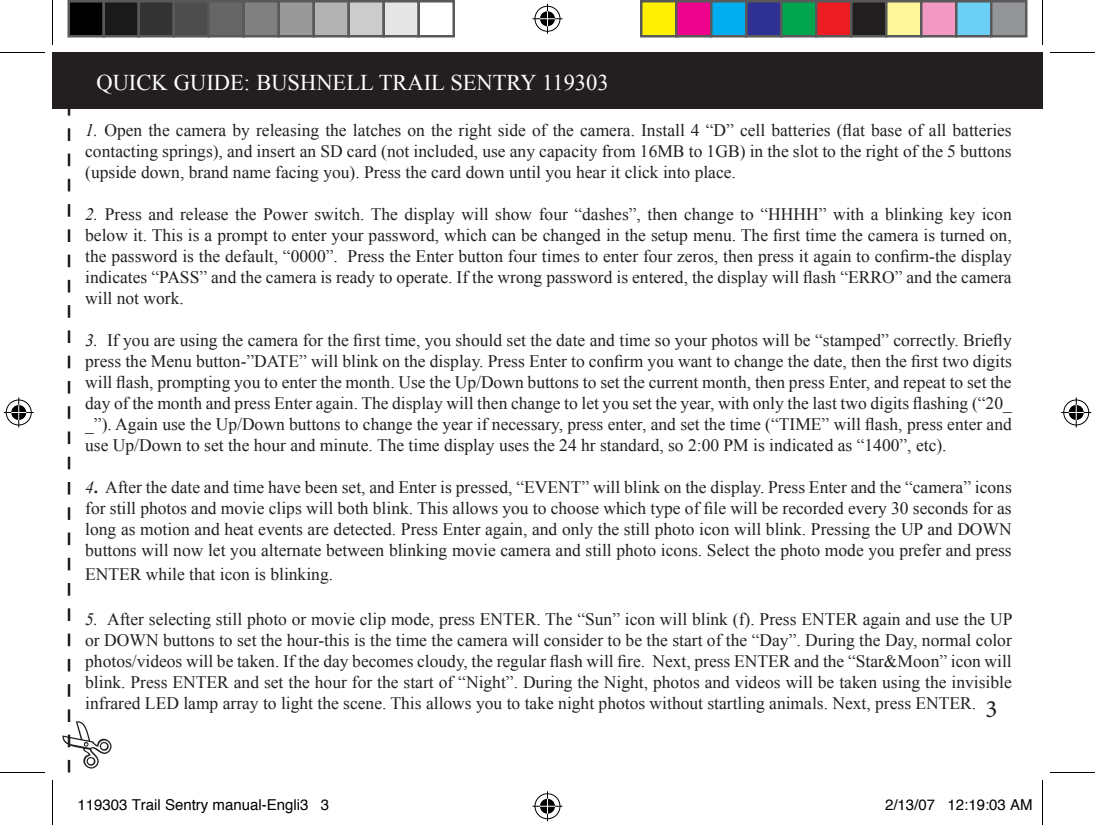
<style>
.page{position:relative;width:1095px;height:825px;background:#fff}
.page>*{position:absolute;margin:0;border:0;box-sizing:border-box;transform-origin:0 0}
.t1{font:22.5px "Times New Roman";color:#fff}
.t2{font:17.5px/21px "Times New Roman";color:#231f20;text-align:justify}
.t3{font:15px "Helvetica";color:#000}
.s1{font-style:italic}
.s2{font-weight:700}
</style>
<div class="page">
<div style="left:52px;top:52px;width:990px;height:57px;background:#231f20"></div>
<svg style="left:62px;top:109px;width:50px;height:663px"></svg>
<hr style="left:0;top:52px;width:45px;height:1px;background:#000">
<hr style="left:1050px;top:52px;width:45px;height:1px;background:#000">
<hr style="left:0;top:772px;width:45px;height:1px;background:#000">
<hr style="left:1050px;top:772px;width:45px;height:1px;background:#000">
<hr style="left:52px;top:0;width:1px;height:45px;background:#000">
<hr style="left:52px;top:780px;width:1px;height:45px;background:#000">
<hr style="left:1042px;top:0;width:1px;height:45px;background:#000">
<hr style="left:1042px;top:780px;width:1px;height:45px;background:#000">
<div style="left:533px;top:5px;width:29px;height:28px;border:3px solid #fff;border-radius:50%"></div>
<hr style="left:532px;top:17px;width:30px;height:3px;background:#fff">
<hr style="left:546px;top:4px;width:3px;height:30px;background:#fff">
<div style="left:538px;top:10px;width:19px;height:18px;border:3px solid #fff;border-radius:50%"></div>
<div style="left:535px;top:6px;width:25px;height:26px;border:1px solid #000;border-radius:50%"></div>
<hr style="left:532px;top:18px;width:30px;height:1px;background:#000">
<hr style="left:547px;top:4px;width:1px;height:30px;background:#000">
<svg style="left:540px;top:11px;width:15px;height:15px"></svg>
<div style="left:533px;top:792px;width:29px;height:28px;border:3px solid #fff;border-radius:50%"></div>
<hr style="left:532px;top:805px;width:30px;height:3px;background:#fff">
<hr style="left:546px;top:791px;width:3px;height:30px;background:#fff">
<div style="left:538px;top:797px;width:19px;height:18px;border:3px solid #fff;border-radius:50%"></div>
<div style="left:535px;top:793px;width:25px;height:26px;border:1px solid #000;border-radius:50%"></div>
<hr style="left:532px;top:806px;width:30px;height:1px;background:#000">
<hr style="left:547px;top:791px;width:1px;height:30px;background:#000">
<svg style="left:540px;top:799px;width:15px;height:15px"></svg>
<div style="left:5px;top:398px;width:28px;height:29px;border:3px solid #fff;border-radius:50%"></div>
<hr style="left:4px;top:411px;width:30px;height:3px;background:#fff">
<hr style="left:17px;top:398px;width:3px;height:30px;background:#fff">
<div style="left:10px;top:403px;width:18px;height:19px;border:3px solid #fff;border-radius:50%"></div>
<div style="left:6px;top:400px;width:26px;height:25px;border:1px solid #000;border-radius:50%"></div>
<hr style="left:4px;top:412px;width:30px;height:1px;background:#000">
<hr style="left:18px;top:398px;width:1px;height:30px;background:#000">
<svg style="left:11px;top:405px;width:15px;height:15px"></svg>
<div style="left:1062px;top:398px;width:28px;height:29px;border:3px solid #fff;border-radius:50%"></div>
<hr style="left:1061px;top:411px;width:30px;height:3px;background:#fff">
<hr style="left:1075px;top:398px;width:3px;height:30px;background:#fff">
<div style="left:1067px;top:403px;width:18px;height:19px;border:3px solid #fff;border-radius:50%"></div>
<div style="left:1063px;top:400px;width:26px;height:25px;border:1px solid #000;border-radius:50%"></div>
<hr style="left:1061px;top:412px;width:30px;height:1px;background:#000">
<hr style="left:1076px;top:398px;width:1px;height:30px;background:#000">
<svg style="left:1069px;top:405px;width:15px;height:15px"></svg>
<div style="left:69px;top:1px;width:35px;height:35px;background:#000"></div>
<div style="left:68px;top:0;width:37px;height:38px;border:2px solid #595959"></div>
<div style="left:104px;top:1px;width:35px;height:35px;background:#1a1a1a"></div>
<div style="left:102px;top:0;width:38px;height:38px;border:2px solid #595959"></div>
<div style="left:139px;top:1px;width:35px;height:35px;background:#333"></div>
<div style="left:138px;top:0;width:37px;height:38px;border:2px solid #595959"></div>
<div style="left:174px;top:1px;width:35px;height:35px;background:#4d4d4d"></div>
<div style="left:172px;top:0;width:38px;height:38px;border:2px solid #595959"></div>
<div style="left:209px;top:1px;width:35px;height:35px;background:#666"></div>
<div style="left:208px;top:0;width:37px;height:38px;border:2px solid #595959"></div>
<div style="left:244px;top:1px;width:35px;height:35px;background:#808080"></div>
<div style="left:242px;top:0;width:38px;height:38px;border:2px solid #595959"></div>
<div style="left:279px;top:1px;width:35px;height:35px;background:#999"></div>
<div style="left:278px;top:0;width:37px;height:38px;border:2px solid #595959"></div>
<div style="left:314px;top:1px;width:35px;height:35px;background:#b3b3b3"></div>
<div style="left:312px;top:0;width:38px;height:38px;border:2px solid #595959"></div>
<div style="left:349px;top:1px;width:35px;height:35px;background:#ccc"></div>
<div style="left:348px;top:0;width:37px;height:38px;border:2px solid #595959"></div>
<div style="left:384px;top:1px;width:35px;height:35px;background:#e6e6e6"></div>
<div style="left:382px;top:0;width:38px;height:38px;border:2px solid #595959"></div>
<div style="left:418px;top:0;width:37px;height:38px;border:2px solid #595959"></div>
<div style="left:641px;top:1px;width:35px;height:35px;background:#fff101"></div>
<div style="left:640px;top:0;width:38px;height:38px;border:2px solid #595959"></div>
<div style="left:676px;top:1px;width:35px;height:35px;background:#ed028c"></div>
<div style="left:675px;top:0;width:37px;height:38px;border:2px solid #595959"></div>
<div style="left:711px;top:1px;width:35px;height:35px;background:#00aeef"></div>
<div style="left:710px;top:0;width:38px;height:38px;border:2px solid #595959"></div>
<div style="left:746px;top:1px;width:35px;height:35px;background:#2e3092"></div>
<div style="left:745px;top:0;width:37px;height:38px;border:2px solid #595959"></div>
<div style="left:781px;top:1px;width:35px;height:35px;background:#00a54f"></div>
<div style="left:780px;top:0;width:38px;height:38px;border:2px solid #595959"></div>
<div style="left:816px;top:1px;width:35px;height:35px;background:#ee1d23"></div>
<div style="left:815px;top:0;width:37px;height:38px;border:2px solid #595959"></div>
<div style="left:851px;top:1px;width:35px;height:35px;background:#231f20"></div>
<div style="left:850px;top:0;width:38px;height:38px;border:2px solid #595959"></div>
<div style="left:886px;top:1px;width:35px;height:35px;background:#fff79a"></div>
<div style="left:885px;top:0;width:37px;height:38px;border:2px solid #595959"></div>
<div style="left:921px;top:1px;width:35px;height:35px;background:#f499c2"></div>
<div style="left:920px;top:0;width:38px;height:38px;border:2px solid #595959"></div>
<div style="left:956px;top:1px;width:35px;height:35px;background:#6bcff6"></div>
<div style="left:955px;top:0;width:37px;height:38px;border:2px solid #595959"></div>
<div style="left:991px;top:1px;width:35px;height:35px;background:#939598"></div>
<div style="left:990px;top:0;width:38px;height:38px;border:2px solid #595959"></div>
<p class="t1" style="left:97px;top:70px;width:514px">QUICK GUIDE: BUSHNELL TRAIL SENTRY 119303</p>
<p class="t2" style="left:85px;top:119px;width:928px"><span class="s1">1.</span> Open the camera by releasing the latches on the right side of the camera. Install 4 “D” cell batteries (flat base of all batteries contacting springs), and insert an SD card (not included, use any capacity from 16MB to 1GB) in the slot to the right of the 5 buttons (upside down, brand name facing you). Press the card down until you hear it click into place.</p>
<p class="t2" style="left:85px;top:203px;width:928px"><span class="s1">2.</span> Press and release the Power switch. The display will show four “dashes”, then change to “HHHH” with a blinking key icon below it. This is a prompt to enter your password, which can be changed in the setup menu. The first time the camera is turned on, the password is the default, “0000”. Press the Enter button four times to enter four zeros, then press it again to confirm-the display indicates “PASS” and the camera is ready to operate. If the wrong password is entered, the display will flash “ERRO” and the camera will not work.</p>
<p class="t2" style="left:85px;top:329px;width:928px"><span class="s1">3.</span> If you are using the camera for the first time, you should set the date and time so your photos will be “stamped” correctly. Briefly press the Menu button-”DATE” will blink on the display. Press Enter to confirm you want to change the date, then the first two digits will flash, prompting you to enter the month. Use the Up/Down buttons to set the current month, then press Enter, and repeat to set the day of the month and press Enter again. The display will then change to let you set the year, with only the last two digits flashing (“20_ _”). Again use the Up/Down buttons to change the year if necessary, press enter, and set the time (“TIME” will flash, press enter and use Up/Down to set the hour and minute. The time display uses the 24 hr standard, so 2:00 PM is indicated as “1400”, etc).</p>
<p class="t2" style="left:85px;top:476px;width:928px"><span class="s1">4</span><span class="s2">.</span> After the date and time have been set, and Enter is pressed, “EVENT” will blink on the display. Press Enter and the “camera” icons for still photos and movie clips will both blink. This allows you to choose which type of file will be recorded every 30 seconds for as long as motion and heat events are detected. Press Enter again, and only the still photo icon will blink. Pressing the UP and DOWN buttons will now let you alternate between blinking movie camera and still photo icons. Select the photo mode you prefer and press</p>
<p class="t2" style="left:85px;top:563px;width:249px">ENTER while that icon is blinking.</p>
<p class="t2" style="left:85px;top:608px;width:929px"><span class="s1">5.</span> After selecting still photo or movie clip mode, press ENTER. The “Sun” icon will blink (f). Press ENTER again and use the UP or DOWN buttons to set the hour-this is the time the camera will consider to be the start of the “Day”. During the Day, normal color photos/videos will be taken. If the day becomes cloudy, the regular flash will fire. Next, press ENTER and the “Star&amp;Moon” icon will blink. Press ENTER and set the hour for the start of “Night”. During the Night, photos and videos will be taken using the invisible infrared LED lamp array to light the scene. This allows you to take night photos without startling animals. Next, press ENTER.</p>
<p class="t3" style="left:78px;top:795px;width:253px">119303 Trail Sentry manual-Engli3 3</p>
<p class="t3" style="left:885px;top:795px;width:149px">2/13/07 12:19:03 AM</p>
</div>
